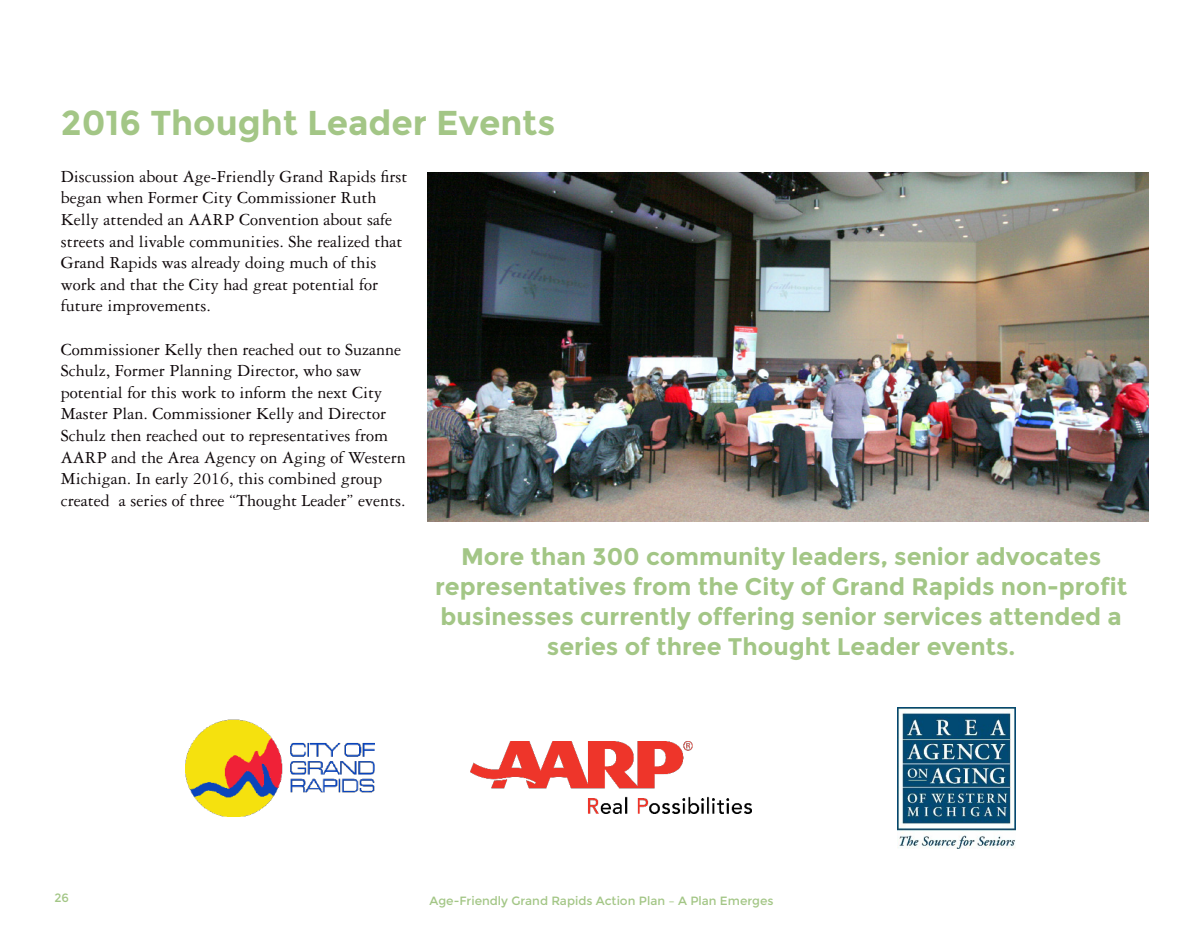
<style>
.page{position:relative;width:1192px;height:931px;background:#fff}
.page>*{position:absolute;margin:0;border:0;box-sizing:border-box;transform-origin:0 0}
.t1{font:700 34.5px "Montserrat";color:#a3c686}
.t2{font:700 24px/30px "Montserrat";color:#a3c686;text-align:center}
.t3{font:18px/21.6px "Garamond 3 LT Std";color:#0d0608}
.t4{font:12px "Montserrat";color:#a3c686}
</style>
<div class="page">
<img style="left:186px;top:719px;width:188px;height:97px">
<img style="left:470px;top:742px;width:281px;height:71px">
<img style="left:897px;top:707px;width:118px;height:141px">
<img style="left:427px;top:173px;width:721px;height:348px">
<p class="t1" style="left:61px;top:103px;width:496px">2016 Thought Leader Events</p>
<p class="t3" style="left:61px;top:166px;width:348px">Discussion about Age-Friendly Grand Rapids first began when Former City Commissioner Ruth Kelly attended an AARP Convention about safe streets and livable communities. She realized that Grand Rapids was already doing much of this work and that the City had great potential for future improvements.</p>
<p class="t3" style="left:61px;top:338px;width:346px">Commissioner Kelly then reached out to Suzanne Schulz, Former Planning Director, who saw potential for this work to inform the next City Master Plan. Commissioner Kelly and Director Schulz then reached out to representatives from AARP and the Area Agency on Aging of Western Michigan. In early 2016, this combined group created a series of three “Thought Leader” events.</p>
<p class="t2" style="left:435px;top:541px;width:693px">More than 300 community leaders, senior advocates representatives from the City of Grand Rapids non-profit businesses currently offering senior services attended a series of three Thought Leader events.</p>
<p class="t4" style="left:54px;top:891px;width:16px">26</p>
<p class="t4" style="left:429px;top:894px;width:345px">Age-Friendly Grand Rapids Action Plan – A Plan Emerges</p>
</div>
